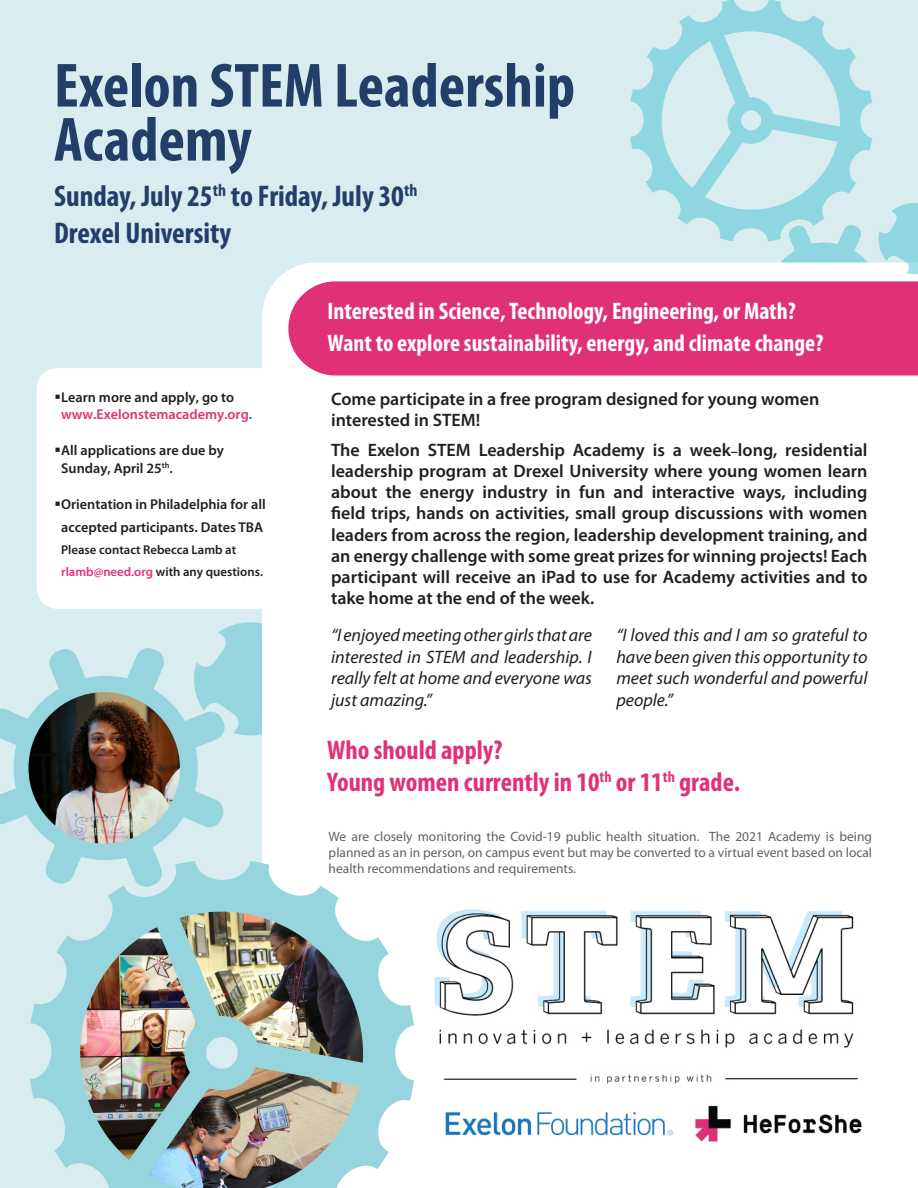
<style>
.page{position:relative;width:918px;height:1188px;background:#fff}
.page>*{position:absolute;margin:0;border:0;box-sizing:border-box;transform-origin:0 0}
.t1{font:700 condensed 63px/54px "Myriad Pro";color:#223e69}
.t2{font:700 condensed 30px "Myriad Pro";color:#223e69}
.t3{font:700 condensed 27px "Myriad Pro";color:#e03178}
.t4{font:700 condensed 24px "Myriad Pro";color:#fff}
.t5{font:600 18px/21px "Myriad Pro";color:#231f20;text-align:justify}
.t6{font:italic 18px/21.6px "Myriad Pro";color:#231f20;text-align:justify}
.t7{font:600 14.25px/18px "Myriad Pro";color:#231f20}
.t8{font:600 14.25px/17.5px "Myriad Pro";color:#e03178}
.t9{font:13.5px/16.2px "Myriad Pro";color:#616164;text-align:justify}
.t10{font:600 12.75px/21.8px "Myriad Pro";color:#231f20}
.s1{color:#231f20}
.s2{color:#175d9e}
.s3{color:#e03178}
.s4{font-size:14.25px}
</style>
<div class="page">
<div style="left:0;top:0;width:918px;height:351px;background:#d9ecf0"></div>
<div style="left:0;top:148px;width:356px;height:1040px;background:#d9ecf0"></div>
<div style="left:37px;top:368px;width:327px;height:241px;background:#fff;border-radius:20px"></div>
<svg style="left:218px;top:622px;width:44px;height:114px;background:#9dd7e0"></svg>
<svg style="left:262px;top:263px;width:486px;height:598px"></svg>
<div style="left:288px;top:281px;width:460px;height:95px;background:#e03178"></div>
<svg style="left:630px;top:0;width:242px;height:241px"></svg>
<svg style="left:0;top:646px;width:226px;height:215px"></svg>
<svg style="left:748px;top:202px;width:170px;height:174px"></svg>
<img style="left:434px;top:909px;width:428px;height:233px">
<img style="left:28px;top:692px;width:152px;height:152px;border-radius:76px">
<img style="left:30px;top:861px;width:384px;height:327px">
<p class="t1" style="left:54px;top:57px;width:523px">Exelon STEM Leadership<br>Academy</p>
<p class="t2" style="left:54px;top:177px;width:365px">Sunday, July 25<sup>th</sup> to Friday, July 30<sup>th</sup></p>
<p class="t2" style="left:54px;top:214px;width:179px">Drexel University</p>
<p class="t8" style="left:61px;top:388px;width:193px"><span class="s1">Learn more and apply, go to </span>www.Exelonstemacademy.org<span class="s2">.</span></p>
<p class="t7" style="left:61px;top:441px;width:164px">All applications are due by<br>Sunday, April 25<sup>th</sup>.</p>
<p class="t7" style="left:61px;top:492px;width:206px;line-height:23.1px">Orientation in Philadelphia for all accepted participants. Dates TBA</p>
<p class="t10" style="left:61px;top:539px;width:203px">Please contact Rebecca Lamb at <span class="s3">rlamb@need.org</span> with any questions.</p>
<p class="t4" style="left:328px;top:296px;width:470px">Interested in Science, Technology, Engineering, or Math?</p>
<p class="t4" style="left:328px;top:328px;width:497px">Want to explore sustainability, energy, and climate change?</p>
<p class="t5" style="left:331px;top:387px;width:490px;line-height:21.6px">Come participate in a free program designed for young women interested in STEM!</p>
<p class="t5" style="left:331px;top:439px;width:538px">The Exelon STEM Leadership Academy is a week<span class="s4">–</span>long, residential leadership program at Drexel University where young women learn about the energy industry in fun and interactive ways, including field trips, hands on activities, small group discussions with women leaders from across the region, leadership development training, and an energy challenge with some great prizes for winning projects! Each participant will receive an iPad to use for Academy activities and to take home at the end of the week.</p>
<p class="t6" style="left:331px;top:624px;width:262px">“I enjoyed meeting other girls that are interested in STEM and leadership. I really felt at home and everyone was just amazing.”</p>
<p class="t6" style="left:616px;top:624px;width:253px">“I loved this and I am so grateful to have been given this opportunity to meet such wonderful and powerful people.”</p>
<p class="t3" style="left:327px;top:733px;width:177px">Who should apply?</p>
<p class="t3" style="left:327px;top:765px;width:414px">Young women currently in 10<sup>th</sup> or 11<sup>th</sup> grade.</p>
<p class="t9" style="left:329px;top:828px;width:545px">We are closely monitoring the Covid-19 public health situation. The 2021 Academy is being planned as an in person, on campus event but may be converted to a virtual event based on local health recommendations and requirements.</p>
</div>
